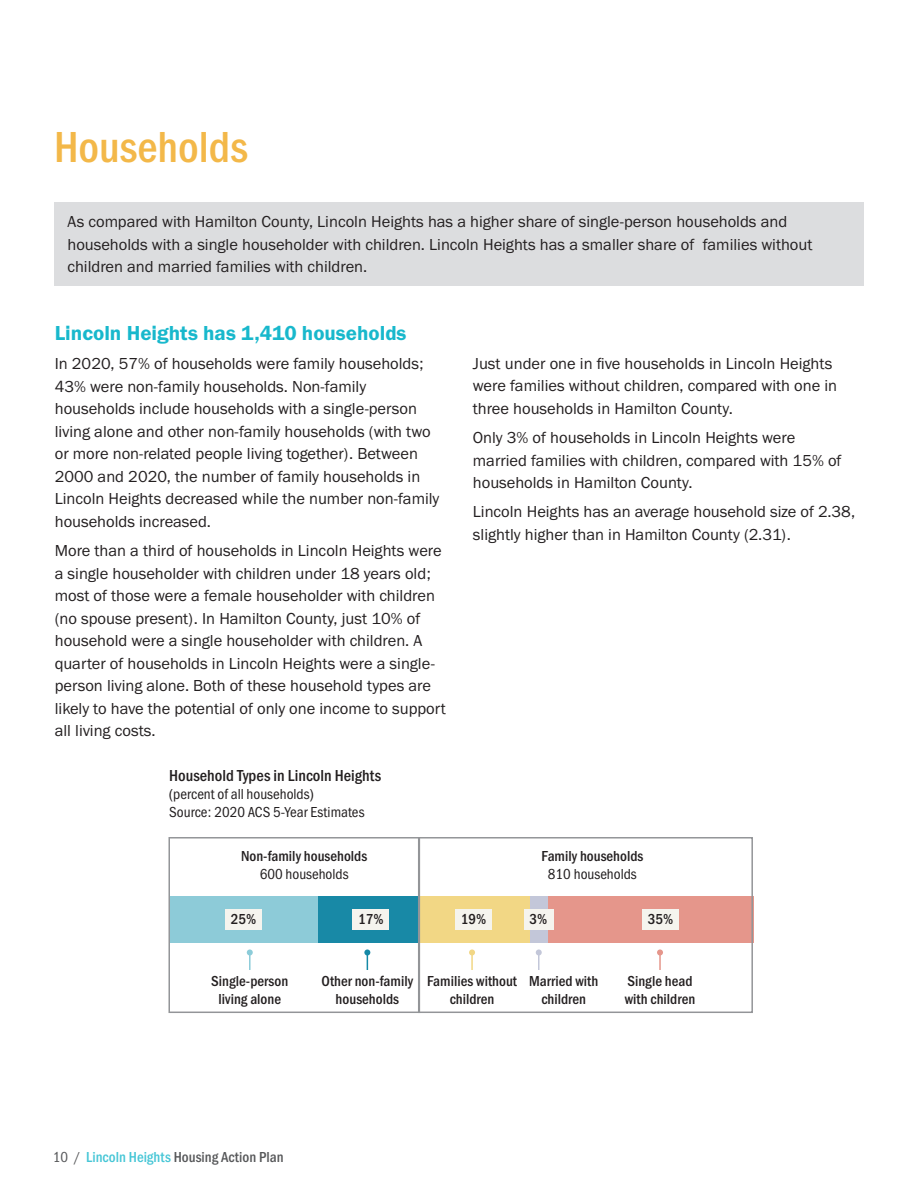
<style>
.page{position:relative;width:918px;height:1188px;background:#fff}
.page>*{position:absolute;margin:0;border:0;box-sizing:border-box;transform-origin:0 0}
.sub_secion_header{font:500 45px "Franklin Gothic URW Cond";color:#f3b849}
.blue_section_header{font:21px "Franklin Gothic URW Dem";color:#18b8cc}
.body_text{font:16.5px/22.5px "Franklin Gothic URW Boo";color:#231f20}
.TOC_table_title{font:500 16.5px "Franklin Gothic URW Cond";color:#231f20}
.callout_graph_text{font:500 15px/18px "Franklin Gothic URW Cond";color:#231f20;text-align:center}
.title_detail{font:15px/18px "Franklin Gothic URW Cond";color:#231f20}
.t1{font:500 15px "Franklin Gothic URW Cond";color:#57585a}
.s1{font-weight:400}
.s2{color:#46c6d6}
</style>
<div class="page">
<svg style="left:247px;top:949px;width:6px;height:21px"></svg>
<svg style="left:536px;top:949px;width:6px;height:21px"></svg>
<svg style="left:657px;top:949px;width:6px;height:21px"></svg>
<svg style="left:364px;top:949px;width:6px;height:21px"></svg>
<svg style="left:469px;top:949px;width:6px;height:21px"></svg>
<div style="left:547px;top:896px;width:207px;height:47px;background:#e5968b"></div>
<div style="left:529px;top:896px;width:18px;height:47px;background:#c3c7d9"></div>
<div style="left:417px;top:896px;width:113px;height:47px;background:#f2d785"></div>
<div style="left:317px;top:896px;width:101px;height:47px;background:#1889a6"></div>
<div style="left:170px;top:896px;width:147px;height:47px;background:#8dcbd8"></div>
<div style="left:225px;top:909px;width:37px;height:21px;background:#f5f4ee"></div>
<div style="left:353px;top:909px;width:36px;height:21px;background:#f5f4ee"></div>
<div style="left:455px;top:909px;width:37px;height:21px;background:#f5f4ee"></div>
<div style="left:524px;top:909px;width:29px;height:21px;background:#f5f4ee"></div>
<div style="left:643px;top:909px;width:36px;height:21px;background:#f5f4ee"></div>
<div style="left:418px;top:837px;width:335px;height:176px;border:2px solid #939598"></div>
<div style="left:168px;top:837px;width:252px;height:176px;border:2px solid #939598"></div>
<div style="left:54px;top:202px;width:810px;height:84px;background:#dcdddf"></div>
<p class="sub_secion_header" style="left:54px;top:115px;width:196px">Households</p>
<p class="body_text" style="left:68px;top:210px;width:747px">As compared with Hamilton County, Lincoln Heights has a higher share of single-person households and households with a single householder with children. Lincoln Heights has a smaller share of families without children and married families with children.</p>
<p class="blue_section_header" style="left:55px;top:320px;width:353px">Lincoln Heights has 1,410 households</p>
<p class="body_text" style="left:55px;top:352px;width:386px">In 2020, 57% of households were family households; 43% were non-family households. Non-family households include households with a single-person living alone and other non-family households (with two or more non-related people living together). Between 2000 and 2020, the number of family households in Lincoln Heights decreased while the number non-family households increased.</p>
<p class="body_text" style="left:55px;top:539px;width:393px">More than a third of households in Lincoln Heights were a single householder with children under 18 years old; most of those were a female householder with children (no spouse present). In Hamilton County, just 10% of household were a single householder with children. A quarter of households in Lincoln Heights were a single&shy;person living alone. Both of these household types are likely to have the potential of only one income to support all living costs.</p>
<p class="TOC_table_title" style="left:169px;top:763px;width:213px">Household Types in Lincoln Heights</p>
<p class="title_detail" style="left:169px;top:784px;width:197px">(percent of all households)<br>Source: 2020 ACS 5-Year Estimates</p>
<p class="callout_graph_text" style="left:241px;top:846px;width:128px">Non-family households<br><span class="s1">600 households</span></p>
<p class="body_text" style="left:473px;top:352px;width:366px">Just under one in five households in Lincoln Heights were families without children, compared with one in three households in Hamilton County.</p>
<p class="body_text" style="left:473px;top:426px;width:370px">Only 3% of households in Lincoln Heights were married families with children, compared with 15% of households in Hamilton County.</p>
<p class="body_text" style="left:473px;top:500px;width:384px">Lincoln Heights has an average household size of 2.38, slightly higher than in Hamilton County (2.31).</p>
<p class="callout_graph_text" style="left:541px;top:846px;width:103px">Family households<br><span class="s1">810 households</span></p>
<p class="callout_graph_text" style="left:231px;top:909px;width:27px">25%</p>
<p class="callout_graph_text" style="left:358px;top:909px;width:27px">17%</p>
<p class="callout_graph_text" style="left:461px;top:909px;width:27px">19%</p>
<p class="callout_graph_text" style="left:530px;top:909px;width:19px">3%</p>
<p class="callout_graph_text" style="left:648px;top:909px;width:27px">35%</p>
<p class="callout_graph_text" style="left:211px;top:971px;width:79px">Single-person living alone</p>
<p class="callout_graph_text" style="left:322px;top:971px;width:93px">Other non-family households</p>
<p class="callout_graph_text" style="left:427px;top:971px;width:91px">Families without children</p>
<p class="callout_graph_text" style="left:529px;top:971px;width:71px">Married with children</p>
<p class="callout_graph_text" style="left:625px;top:971px;width:72px;text-align:left">Single head with children</p>
<p class="t1" style="left:53px;top:1146px;width:232px"><span class="s1">10 /</span> <span class="s2">Lincoln Heights</span> Housing Action Plan</p>
</div>
